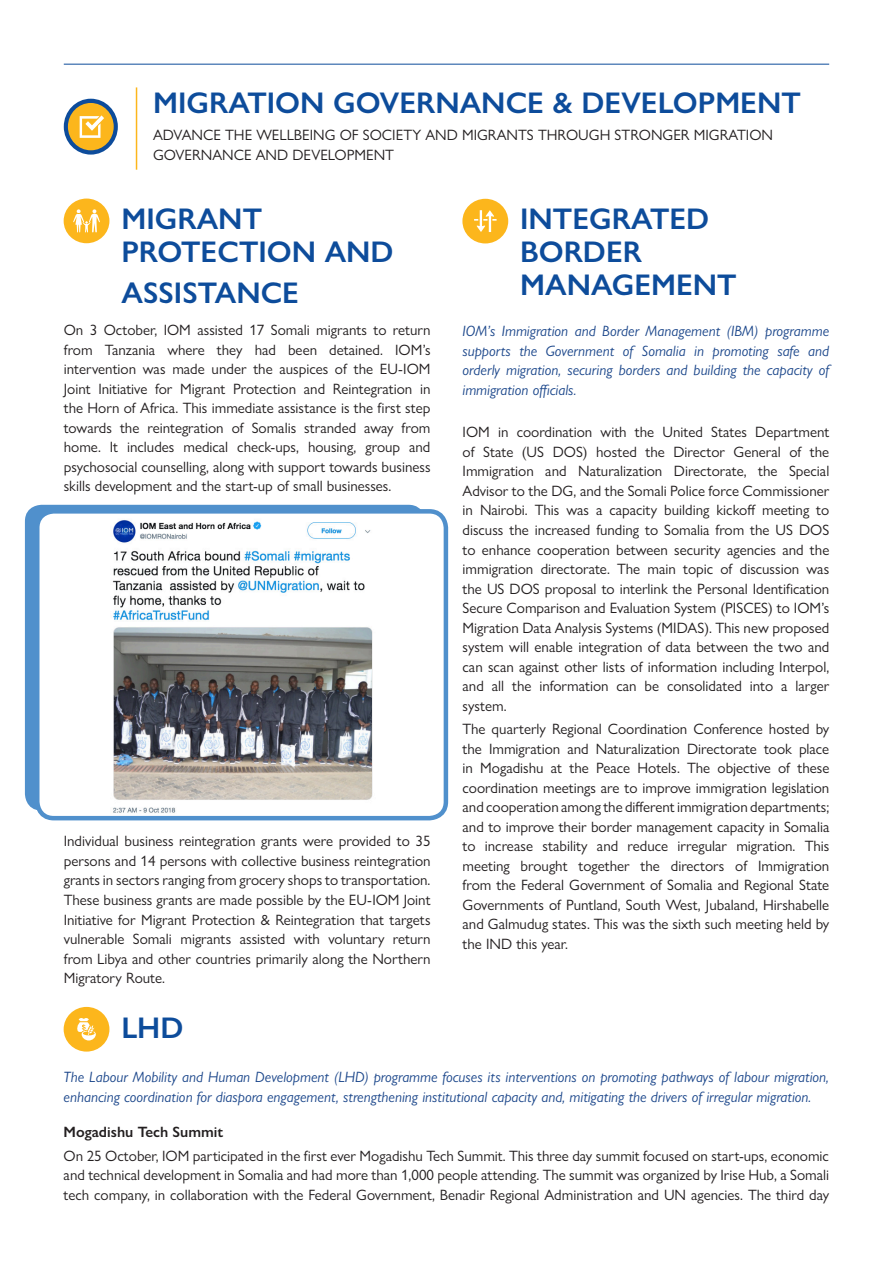
<style>
.page{position:relative;width:893px;height:1263px;background:#fff}
.page>*{position:absolute;margin:0;border:0;box-sizing:border-box;transform-origin:0 0}
.Main_Title_-_Officia{font:600 30px/33px "Gill Sans Nova";color:#0d4c9b}
.body_text{font:15px/19.5px "Gill Sans Nova";color:#231f20;text-align:justify}
.body_text-2{font:italic 15px/19.5px "Gill Sans Nova";color:#1c478b;text-align:justify}
.First-Level_Heading{font:15px/19.5px "Gill Sans Nova";color:#231f20}
.body_text-3{font:600 15px "Gill Sans Nova";color:#231f20}
</style>
<div class="page">
<svg style="left:64px;top:99px;width:54px;height:56px"></svg>
<div style="left:68px;top:103px;width:46px;height:47px;background:#fcb61c;border-radius:50%"></div>
<hr style="left:136px;top:87px;width:1px;height:83px;background:#fcb61c">
<svg style="left:80px;top:115px;width:24px;height:23px"></svg>
<hr style="left:64px;top:64px;width:765px;height:1px;background:#0d4c9b">
<div style="left:462px;top:199px;width:46px;height:44px;background:#fcb61c;border-radius:50%"></div>
<svg style="left:474px;top:210px;width:23px;height:22px"></svg>
<div style="left:64px;top:1007px;width:45px;height:44px;background:#fcb61c;border-radius:50%"></div>
<svg style="left:77px;top:1018px;width:19px;height:22px"></svg>
<div style="left:64px;top:199px;width:45px;height:44px;background:#fcb61c;border-radius:50%"></div>
<svg style="left:73px;top:209px;width:27px;height:23px"></svg>
<div style="left:25px;top:505px;width:400px;height:305px;background:#5090cc;border-radius:17px"></div>
<div style="left:37px;top:511px;width:409px;height:307px;background:#fff;border-radius:17px"></div>
<img style="left:112px;top:520px;width:261px;height:293px">
<div style="left:35px;top:509px;width:413px;height:311px;border:4px solid #5090cc;border-radius:17px"></div>
<p class="Main_Title_-_Officia" style="left:153px;top:86px;width:649px">MIGRATION GOVERNANCE &amp; DEVELOPMENT</p>
<p class="First-Level_Heading" style="left:153px;top:125px;width:621px">ADVANCE THE WELLBEING OF SOCIETY AND MIGRANTS THROUGH STRONGER MIGRATION<br>GOVERNANCE AND DEVELOPMENT</p>
<p class="Main_Title_-_Officia" style="left:121px;top:202px;width:274px">MIGRANT<br>PROTECTION AND</p>
<p class="Main_Title_-_Officia" style="left:121px;top:276px;width:179px">ASSISTANCE</p>
<p class="body_text" style="left:64px;top:320px;width:368px">On 3 October, IOM assisted 17 Somali migrants to return from Tanzania where they had been detained. IOM’s intervention was made under the auspices of the EU-IOM Joint Initiative for Migrant Protection and Reintegration in the Horn of Africa. This immediate assistance is the first step towards the reintegration of Somalis stranded away from home. It includes medical check-ups, housing, group and psychosocial counselling, along with support towards business skills development and the start-up of small businesses.</p>
<p class="body_text" style="left:64px;top:831px;width:368px">Individual business reintegration grants were provided to 35 persons and 14 persons with collective business reintegration grants in sectors ranging from grocery shops to transportation.<br>These business grants are made possible by the EU-IOM Joint Initiative for Migrant Protection &amp; Reintegration that targets vulnerable Somali migrants assisted with voluntary return from Libya and other countries primarily along the Northern Migratory Route.</p>
<p class="Main_Title_-_Officia" style="left:121px;top:1010px;width:64px">LHD</p>
<p class="Main_Title_-_Officia" style="left:520px;top:202px;width:218px">INTEGRATED<br>BORDER<br>MANAGEMENT</p>
<p class="body_text-2" style="left:462px;top:321px;width:368px">IOM’s Immigration and Border Management (IBM) programme supports the Government of Somalia in promoting safe and orderly migration, securing borders and building the capacity of immigration officials.</p>
<p class="body_text" style="left:463px;top:422px;width:368px">IOM in coordination with the United States Department of State (US DOS) hosted the Director General of the Immigration and Naturalization Directorate, the Special Advisor to the DG, and the Somali Police force Commissioner in Nairobi. This was a capacity building kickoff meeting to discuss the increased funding to Somalia from the US DOS to enhance cooperation between security agencies and the immigration directorate. The main topic of discussion was the US DOS proposal to interlink the Personal Identification Secure Comparison and Evaluation System (PISCES) to IOM’s Migration Data Analysis Systems (MIDAS). This new proposed system will enable integration of data between the two and can scan against other lists of information including Interpol, and all the information can be consolidated into a larger system.</p>
<p class="body_text" style="left:463px;top:719px;width:368px">The quarterly Regional Coordination Conference hosted by the Immigration and Naturalization Directorate took place in Mogadishu at the Peace Hotels. The objective of these coordination meetings are to improve immigration legislation and cooperation among the different immigration departments; and to improve their border management capacity in Somalia to increase stability and reduce irregular migration. This meeting brought together the directors of Immigration from the Federal Government of Somalia and Regional State Governments of Puntland, South West, Jubaland, Hirshabelle and Galmudug states. This was the sixth such meeting held by the IND this year.</p>
<p class="body_text-2" style="left:64px;top:1067px;width:767px">The Labour Mobility and Human Development (LHD) programme focuses its interventions on promoting pathways of labour migration, enhancing coordination for diaspora engagement, strengthening institutional capacity and, mitigating the drivers of irregular migration.</p>
<p class="body_text-3" style="left:64px;top:1123px;width:161px">Mogadishu Tech Summit</p>
<p class="body_text" style="left:64px;top:1146px;width:767px">On 25 October, IOM participated in the first ever Mogadishu Tech Summit. This three day summit focused on start-ups, economic and technical development in Somalia and had more than 1,000 people attending. The summit was organized by Irise Hub, a Somali tech company, in collaboration with the Federal Government, Benadir Regional Administration and UN agencies. The third day</p>
</div>
